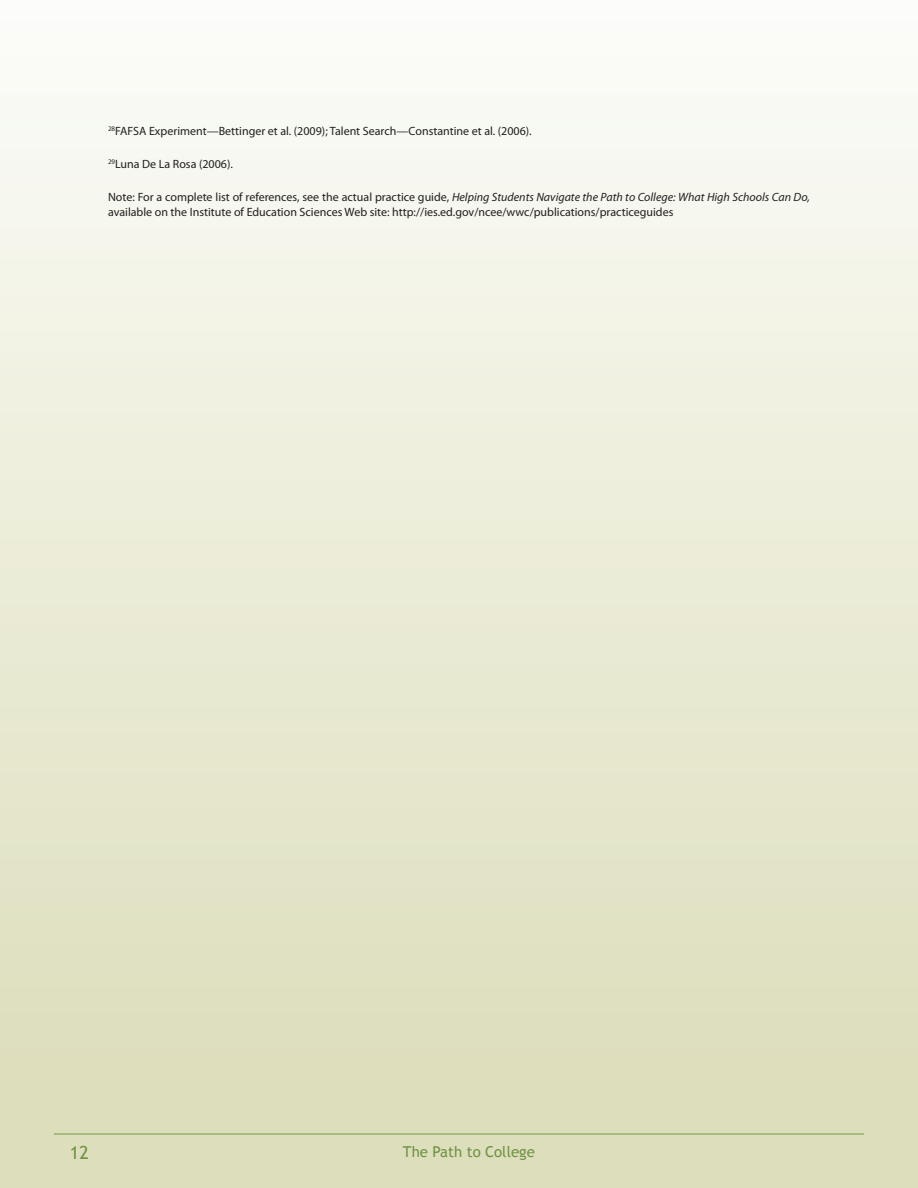
<style>
.page{position:relative;width:918px;height:1188px;background:#fff}
.page>*{position:absolute;margin:0;border:0;box-sizing:border-box;transform-origin:0 0}
.t1{font:18px "Trebuchet MS";color:#709345}
.t2{font:15px "Trebuchet MS";color:#709345}
.t3{font:12px/14.4px "Myriad Pro";color:#231f20}
.s1{font-style:italic}
</style>
<div class="page">
<div style="left:0;top:0;width:918px;height:1188px;background:linear-gradient(to bottom,#fcfcf9,#dadbb6)"></div>
<hr style="left:54px;top:1134px;width:810px;height:1px;background:#789945">
<p class="t3" style="left:108px;top:124px;width:425px"><sup>28</sup>FAFSA Experiment—Bettinger et al. (2009); Talent Search—Constantine et al. (2006).</p>
<p class="t3" style="left:108px;top:157px;width:126px"><sup>29</sup>Luna De La Rosa (2006).</p>
<p class="t3" style="left:108px;top:190px;width:703px">Note: For a complete list of references, see the actual practice guide, <span class="s1">Helping Students Navigate the Path to College: What High Schools Can Do, </span>available on the Institute of Education Sciences Web site: http://ies.ed.gov/ncee/wwc/publications/practiceguides</p>
<h1 class="t1" style="left:70px;top:1142px;width:20px">12</h1>
<p class="t2" style="left:403px;top:1143px;width:134px">The Path to College</p>
</div>
